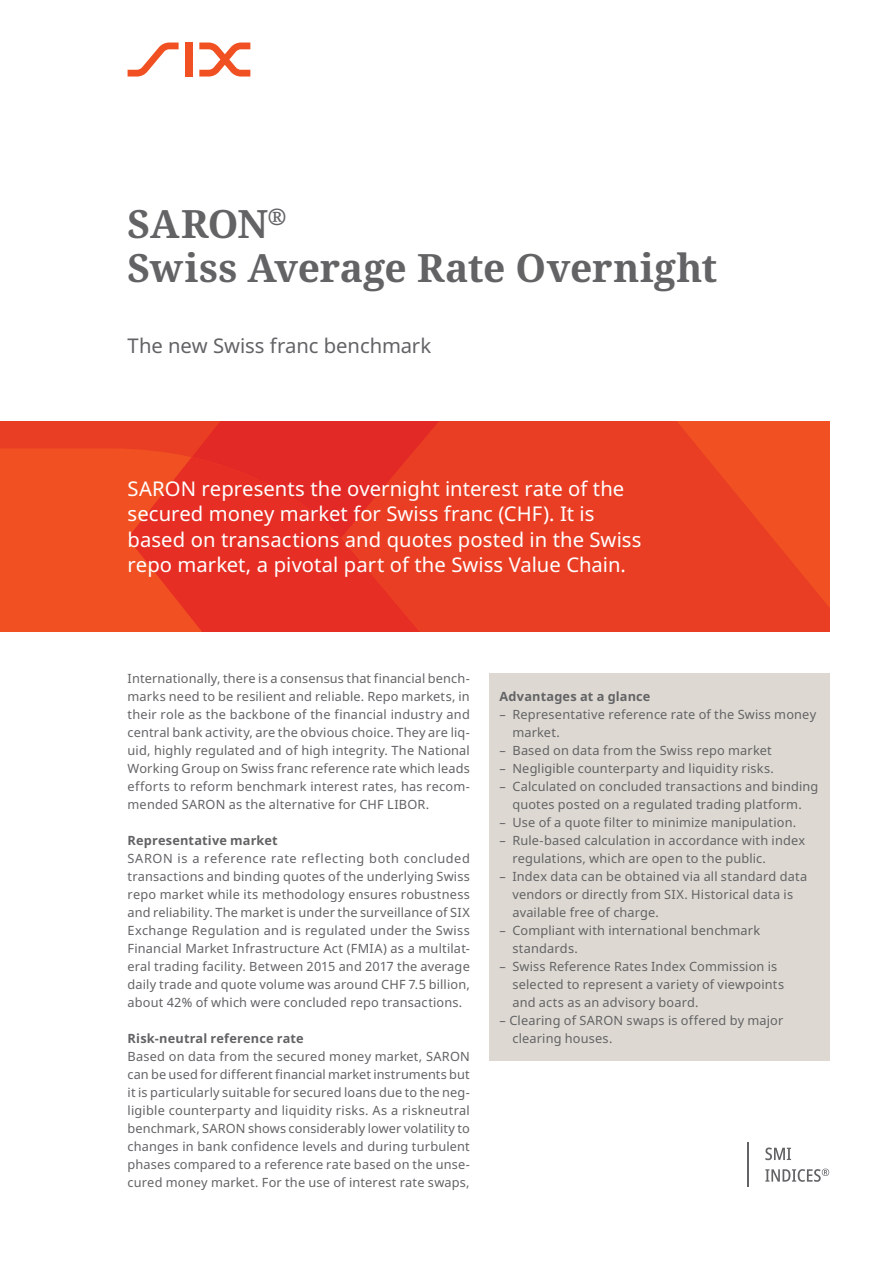
<style>
.page{position:relative;width:893px;height:1263px;background:#fff}
.page>*{position:absolute;margin:0;border:0;box-sizing:border-box;transform-origin:0 0}
.t1{font:700 39px/43.5px "Noto Serif";letter-spacing:-.005em;color:#636366}
.t2{font:20.25px/25.5px "Noto Sans";color:#fff}
.t3{font:20.25px "Noto Sans";letter-spacing:-.005em;color:#636366}
.t4{font:12.75px/18px "Noto Sans";letter-spacing:.015em;color:#636366}
.t5{font:700 12.75px "Noto Sans";letter-spacing:.01em;color:#636366}
</style>
<div class="page">
<svg style="left:128px;top:43px;width:51px;height:34px"></svg>
<div style="left:185px;top:43px;width:8px;height:34px;background:#f15122"></div>
<svg style="left:199px;top:43px;width:51px;height:34px"></svg>
<svg style="left:0;top:421px;width:192px;height:210px;background:#ee4922"></svg>
<svg style="left:192px;top:421px;width:637px;height:210px;background:#e93a23"></svg>
<div style="left:489px;top:673px;width:340px;height:388px;background:#ddd9d2"></div>
<hr style="left:747px;top:1142px;width:2px;height:45px;background:#636366">
<svg style="left:765px;top:1147px;width:26px;height:13px"></svg>
<svg style="left:765px;top:1168px;width:64px;height:14px"></svg>
<h1 class="t1" style="left:128px;top:203px;width:591px">SARON<sup>®<br></sup>Swiss Average Rate Overnight</h1>
<h2 class="t3" style="left:128px;top:331px;width:305px">The new Swiss franc benchmark</h2>
<h2 class="t2" style="left:128px;top:476px;width:515px">SARON represents the overnight interest rate of the secured money market for Swiss franc (CHF). It is based on transactions and quotes posted in the Swiss repo market, a pivotal part of the Swiss Value Chain.</h2>
<p class="t4" style="left:128px;top:670px;width:344px;text-align:justify">Internationally, there is a consensus that financial bench&shy;marks need to be resilient and reliable. Repo markets, in their role as the backbone of the financial industry and central bank activity, are the obvious choice. They are liq&shy;uid, highly regulated and of high integrity. The National Working Group on Swiss franc reference rate which leads efforts to reform benchmark interest rates, has recom&shy;mended SARON as the alternative for CHF LIBOR.</p>
<p class="t5" style="left:128px;top:831px;width:152px">Representative market</p>
<p class="t4" style="left:128px;top:850px;width:344px;text-align:justify">SARON is a reference rate reflecting both concluded transactions and binding quotes of the underlying Swiss repo market while its methodology ensures robustness and reliability. The market is under the surveillance of SIX Exchange Regulation and is regulated under the Swiss Financial Market Infrastructure Act (FMIA) as a multilat&shy;eral trading facility. Between 2015 and 2017 the average daily trade and quote volume was around CHF 7.5 billion, about 42% of which were concluded repo transactions.</p>
<p class="t5" style="left:128px;top:1029px;width:178px">Risk-neutral reference rate</p>
<p class="t4" style="left:128px;top:1048px;width:344px;text-align:justify">Based on data from the secured money market, SARON can be used for different financial market instruments but it is particularly suitable for secured loans due to the neg&shy;ligible counterparty and liquidity risks. As a riskneutral benchmark, SARON shows considerably lower volatility to changes in bank confidence levels and during turbulent phases compared to a reference rate based on the unse&shy;cured money market. For the use of interest rate swaps,</p>
<p class="t5" style="left:500px;top:687px;width:152px">Advantages at a glance</p>
<p class="t4" style="left:512px;top:706px;width:305px;text-indent:-13px">– Representative reference rate of the Swiss money market.</p>
<p class="t4" style="left:500px;top:742px;width:274px">– Based on data from the Swiss repo market</p>
<p class="t4" style="left:500px;top:760px;width:276px">– Negligible counterparty and liquidity risks.</p>
<p class="t4" style="left:500px;top:778px;width:320px;text-align:center">– Calculated on concluded transactions and binding quotes posted on a regulated trading platform.</p>
<p class="t4" style="left:500px;top:814px;width:298px">– Use of a quote filter to minimize manipulation.</p>
<p class="t4" style="left:512px;top:832px;width:294px;text-indent:-13px">– Rule-based calculation in accordance with index regulations, which are open to the public.</p>
<p class="t4" style="left:512px;top:868px;width:296px;text-indent:-13px">– Index data can be obtained via all standard data vendors or directly from SIX. Historical data is available free of charge.</p>
<p class="t4" style="left:512px;top:922px;width:249px;text-indent:-13px">– Compliant with international benchmark standards.</p>
<p class="t4" style="left:512px;top:958px;width:273px;text-indent:-13px">– Swiss Reference Rates Index Commission is selected to represent a variety of viewpoints and acts as an advisory board.</p>
<p class="t4" style="left:512px;top:1012px;width:273px;text-indent:-13px">– Clearing of SARON swaps is offered by major clearing houses.</p>
</div>
